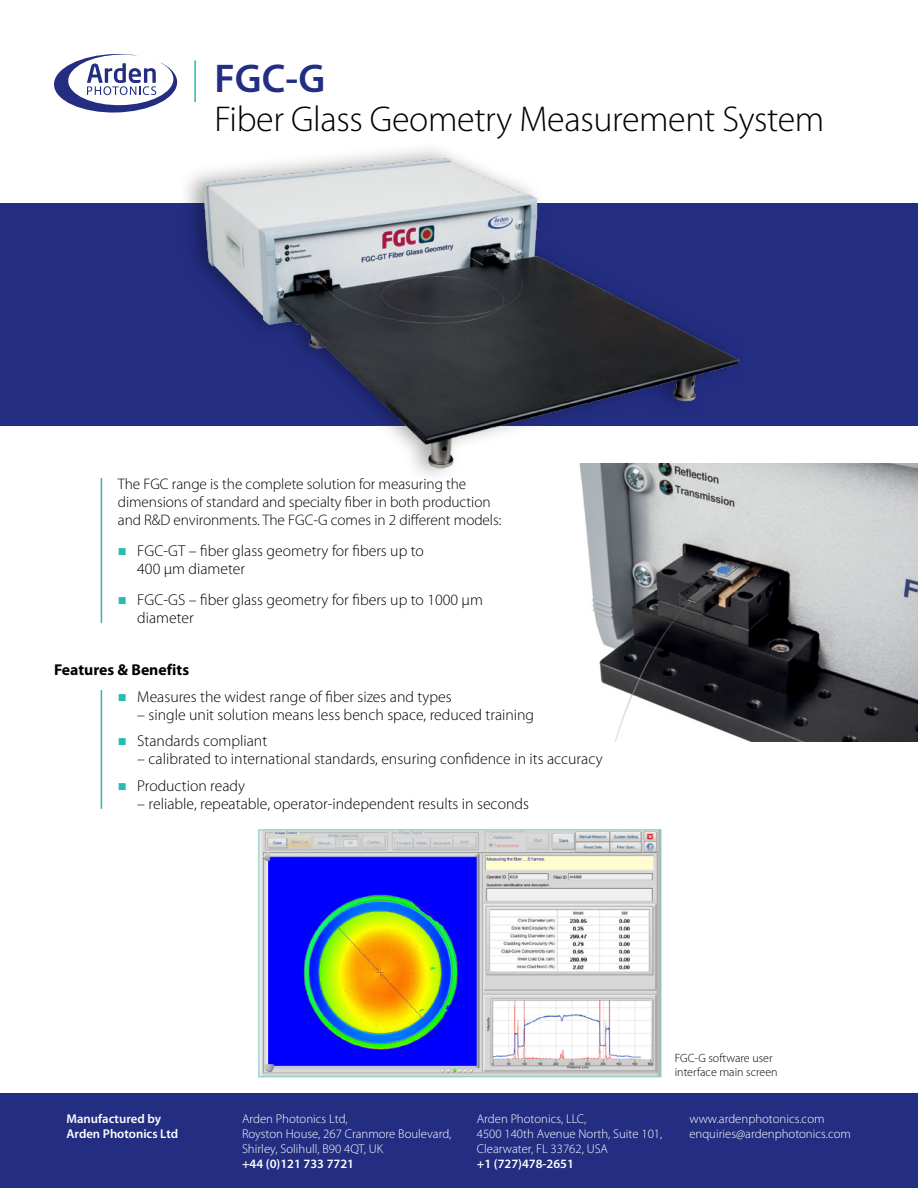
<style>
.page{position:relative;width:918px;height:1188px;background:#fff}
.page>*{position:absolute;margin:0;border:0;box-sizing:border-box;transform-origin:0 0}
.t1{font:600 40.35px "Myriad Pro";color:#232e83}
.t2{font:300 36px "Myriad Pro";letter-spacing:-.01em;color:#000}
.t3{font:300 15.75px/18px "Myriad Pro";color:#000}
.t4{font:700 15.75px "Myriad Pro";color:#000}
.t5{font:300 15.3px/18px "Myriad Pro";letter-spacing:-.005em;color:#000}
.t6{font:300 12.75px/15px "Myriad Pro";color:#fff}
.t7{font:600 12.75px/15px "Myriad Pro";color:#fff}
.t8{font:300 12px/13.5px "Myriad Pro";color:#000}
.s1{color:#27bcb2}
</style>
<div class="page">
<div style="left:0;top:1093px;width:918px;height:95px;background:#232e83"></div>
<svg style="left:54px;top:54px;width:123px;height:59px"></svg>
<hr style="left:194px;top:60px;width:2px;height:42px;background:#27bcb2">
<div style="left:0;top:203px;width:918px;height:222px;background:#232e83"></div>
<img style="left:184px;top:149px;width:571px;height:327px">
<img style="left:260px;top:831px;width:399px;height:244px">
<div style="left:258px;top:829px;width:403px;height:248px;border:1px solid #8fd3ce"></div>
<img style="left:513px;top:464px;width:405px;height:278px">
<hr style="left:101px;top:690px;width:1px;height:119px;background:#27bcb2">
<hr style="left:101px;top:478px;width:1px;height:145px;background:#27bcb2">
<h1 class="t1" style="left:214px;top:53px;width:113px">FGC-G</h1>
<h2 class="t2" style="left:214px;top:98px;width:612px">Fiber Glass Geometry Measurement System</h2>
<p class="t5" style="left:118px;top:475px;width:385px">The FGC range is the complete solution for measuring the dimensions of standard and specialty fiber in both production and R&amp;D environments. The FGC-G comes in 2 different models:</p>
<p class="t3" style="left:137px;top:542px;width:288px;text-indent:-19px"><span class="s1">■</span> FGC-GT – fiber glass geometry for fibers up to<br>400 µm diameter</p>
<p class="t3" style="left:137px;top:591px;width:347px;text-indent:-19px"><span class="s1">■</span> FGC-GS – fiber glass geometry for fibers up to 1000 µm diameter</p>
<p class="t4" style="left:54px;top:659px;width:137px">Features &amp; Benefits</p>
<p class="t3" style="left:118px;top:687px;width:335px"><span class="s1">■</span> Measures the widest range of fiber sizes and types</p>
<p class="t3" style="left:137px;top:705px;width:398px">– single unit solution means less bench space, reduced training</p>
<p class="t3" style="left:118px;top:732px;width:151px"><span class="s1">■</span> Standards compliant</p>
<p class="t3" style="left:137px;top:750px;width:467px">– calibrated to international standards, ensuring confidence in its accuracy</p>
<p class="t3" style="left:118px;top:776px;width:129px"><span class="s1">■</span> Production ready</p>
<p class="t3" style="left:137px;top:794px;width:393px">– reliable, repeatable, operator-independent results in seconds</p>
<p class="t8" style="left:675px;top:1051px;width:104px">FGC-G software user interface main screen</p>
<p class="t7" style="left:67px;top:1111px;width:113px">Manufactured by<br>Arden Photonics Ltd</p>
<p class="t6" style="left:689px;top:1111px;width:163px">www.ardenphotonics.com enquiries@ardenphotonics.com</p>
<p class="t6" style="left:477px;top:1111px;width:187px">Arden Photonics, LLC,<br>4500 140th Avenue North, Suite 101,<br>Clearwater, FL 33762, USA</p>
<p class="t7" style="left:477px;top:1156px;width:99px">+1 (727)478-2651</p>
<p class="t6" style="left:242px;top:1111px;width:211px">Arden Photonics Ltd,<br>Royston House, 267 Cranmore Boulevard,<br>Shirley, Solihull, B90 4QT, UK</p>
<p class="t7" style="left:242px;top:1156px;width:114px">+44 (0)121 733 7721</p>
</div>
